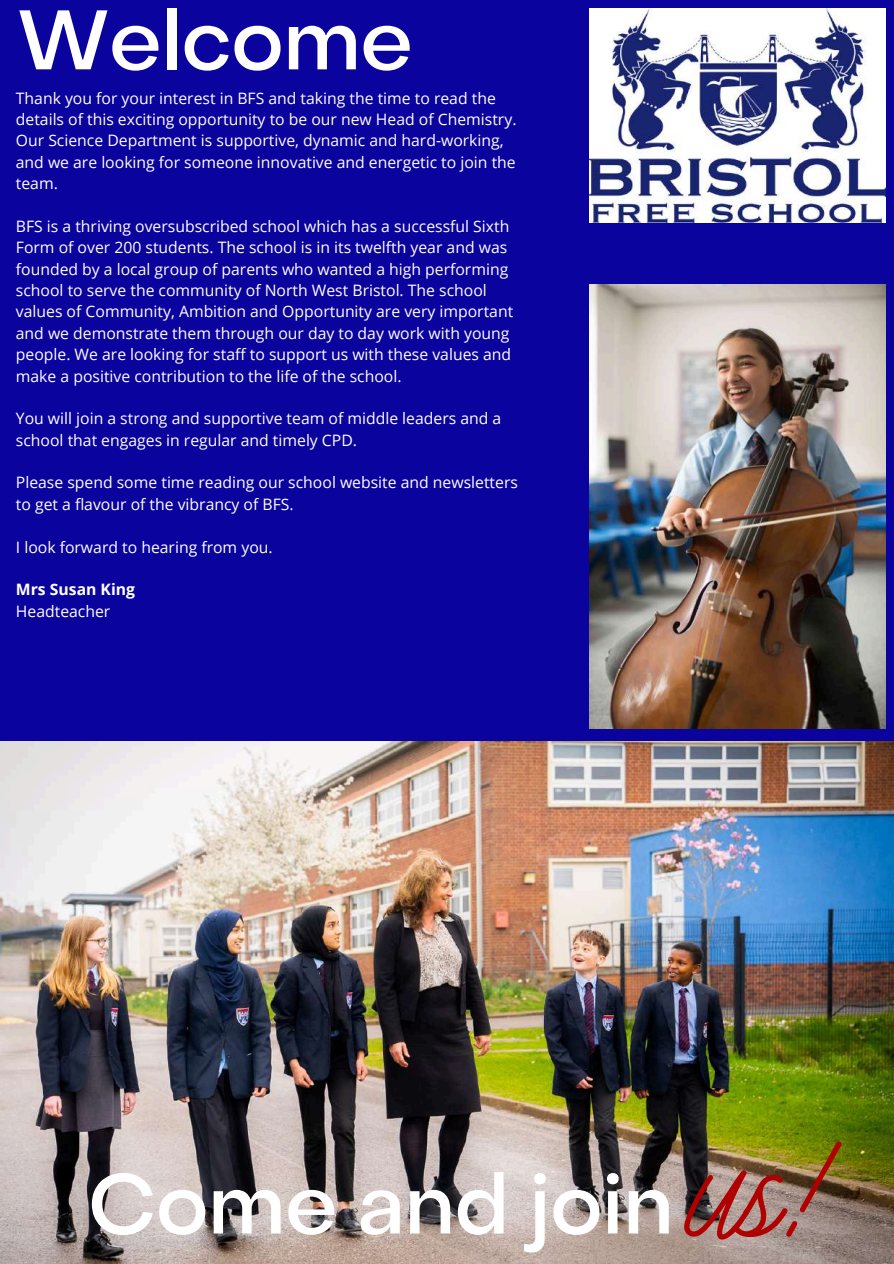
<style>
.page{position:relative;width:894px;height:1264px;background:#fff}
.page>*{position:absolute;margin:0;border:0;box-sizing:border-box;transform-origin:0 0}
.t1{font:500 83.25px "Object Sans";color:#fff}
.t2{font:15.75px/21.3px "Open Sans";color:#fff}
.t3{font:700 15.75px "Open Sans";color:#fff}
.s1{font-family:"Badhorse Script";font-weight:400;font-size:132.15px;color:#af0101}
</style>
<div class="page">
<div style="left:0;top:0;width:893px;height:1263px;background:#0b039d"></div>
<img style="left:0;top:741px;width:892px;height:522px">
<img style="left:589px;top:9px;width:296px;height:214px">
<img style="left:589px;top:284px;width:296px;height:444px">
<h1 class="t1" style="left:17px;top:8px;width:396px">Welcome</h1>
<p class="t2" style="left:16px;top:87px;width:502px">Thank you for your interest in BFS and taking the time to read the details of this exciting opportunity to be our new Head of Chemistry.<br>Our Science Department is supportive, dynamic and hard-working, and we are looking for someone innovative and energetic to join the team.</p>
<p class="t2" style="left:16px;top:215px;width:498px">BFS is a thriving oversubscribed school which has a successful Sixth Form of over 200 students. The school is in its twelfth year and was founded by a local group of parents who wanted a high performing school to serve the community of North West Bristol. The school values of Community, Ambition and Opportunity are very important and we demonstrate them through our day to day work with young people. We are looking for staff to support us with these values and make a positive contribution to the life of the school.</p>
<p class="t2" style="left:16px;top:407px;width:487px">You will join a strong and supportive team of middle leaders and a school that engages in regular and timely CPD.</p>
<p class="t2" style="left:16px;top:471px;width:503px">Please spend some time reading our school website and newsletters to get a flavour of the vibrancy of BFS.</p>
<p class="t2" style="left:16px;top:536px;width:258px">I look forward to hearing from you.</p>
<p class="t3" style="left:16px;top:578px;width:121px">Mrs Susan King</p>
<p class="t2" style="left:16px;top:600px;width:96px">Headteacher</p>
<h1 class="t1" style="left:88px;top:1171px;width:731px">Come and join<span class="s1">us!</span></h1>
</div>
